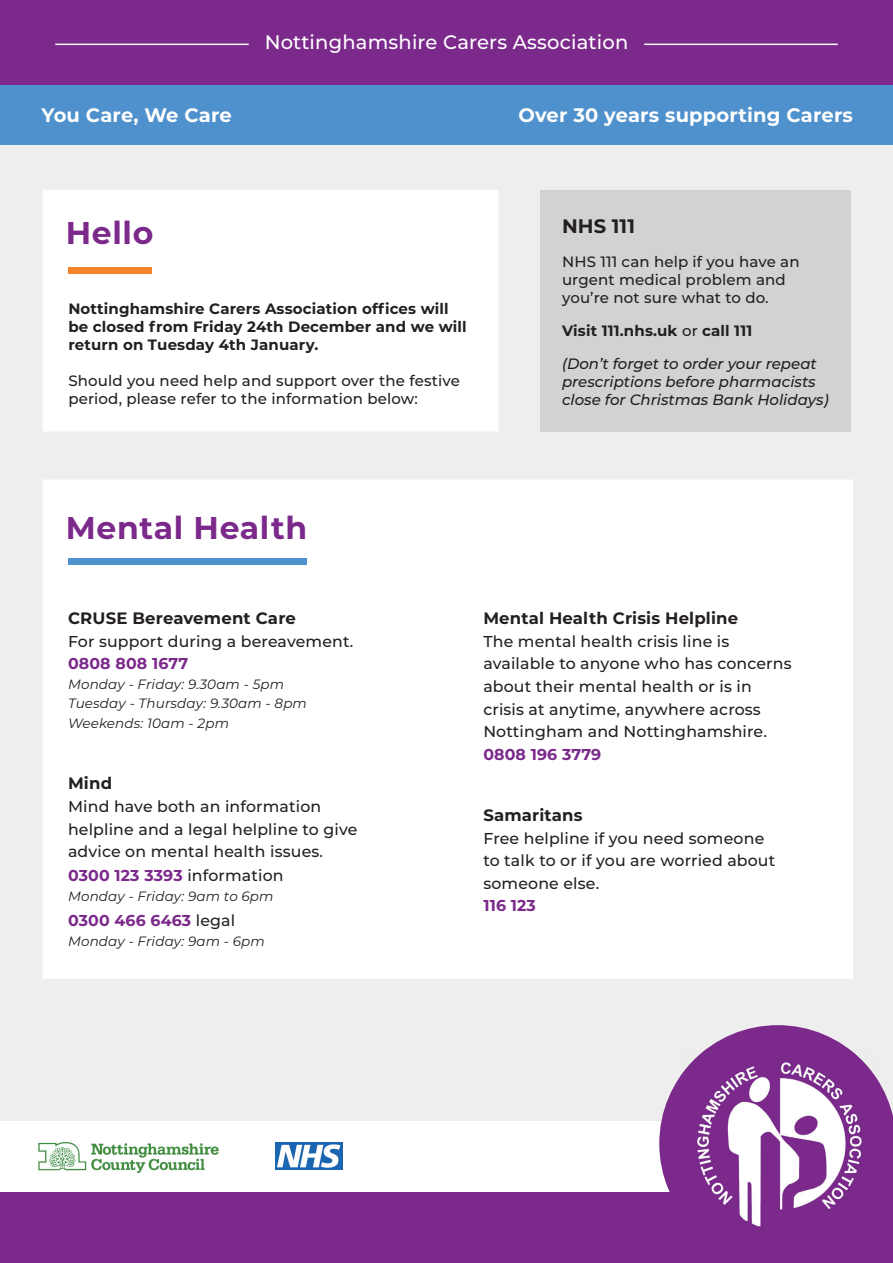
<style>
.page{position:relative;width:893px;height:1263px;background:#edeeed}
.page>*{position:absolute;margin:0;border:0;box-sizing:border-box;transform-origin:0 0}
.t1{font:700 31.5px "Montserrat";letter-spacing:.02em;color:#7b298b}
.t2{font:700 19.5px "Montserrat";letter-spacing:.01em;color:#fff}
.t3{font:500 19.5px "Montserrat";letter-spacing:.01em;color:#fff}
.t4{font:700 19.5px "Montserrat";letter-spacing:.005em;color:#231f20}
.t5{font:700 16.5px "Montserrat";letter-spacing:.01em;color:#231f20}
.t6{font:500 15.75px/22.5px "Montserrat";letter-spacing:.01em;color:#231f20}
.t7{font:700 15.75px "Montserrat";letter-spacing:.01em;color:#7b298b}
.t8{font:500 15px/18px "Montserrat";letter-spacing:.01em;color:#231f20}
.t9{font:700 15px/18px "Montserrat";letter-spacing:.01em;color:#231f20}
.t10{font:italic 500 15px/18px "Montserrat";color:#231f20}
.t11{font:italic 13.5px/19.5px "Montserrat";letter-spacing:.01em;color:#231f20}
.s1{font-weight:500}
.s2{font-weight:500;color:#231f20}
</style>
<div class="page">
<div style="left:0;top:0;width:893px;height:85px;background:#7b298b"></div>
<div style="left:43px;top:190px;width:455px;height:242px;background:#fff"></div>
<div style="left:0;top:1121px;width:893px;height:71px;background:#fff"></div>
<div style="left:0;top:1193px;width:893px;height:70px;background:#7b298b"></div>
<div style="left:68px;top:267px;width:84px;height:6px;background:#f5852c"></div>
<svg style="left:659px;top:1025px;width:234px;height:168px;fill:#7d2d8d"></svg>
<div style="left:540px;top:190px;width:310px;height:242px;background:#d1d2d4"></div>
<div style="left:0;top:85px;width:893px;height:59px;background:#4e91cc"></div>
<hr style="left:55px;top:44px;width:194px;height:1px;background:#fff">
<hr style="left:644px;top:44px;width:194px;height:1px;background:#fff">
<div style="left:43px;top:480px;width:810px;height:499px;background:#fff"></div>
<div style="left:68px;top:558px;width:239px;height:6px;background:#4e91cc"></div>
<img style="left:680px;top:1050px;width:198px;height:177px">
<img style="left:275px;top:1142px;width:67px;height:28px">
<img style="left:38px;top:1142px;width:181px;height:30px">
<p class="t3" style="left:265px;top:28px;width:365px">Nottinghamshire Carers Association</p>
<p class="t2" style="left:41px;top:101px;width:192px">You Care, We Care</p>
<p class="t2" style="left:518px;top:101px;width:336px">Over 30 years supporting Carers</p>
<h1 class="t1" style="left:66px;top:210px;width:89px">Hello</h1>
<p class="t4" style="left:562px;top:212px;width:74px">NHS 111</p>
<p class="t8" style="left:562px;top:252px;width:239px">NHS 111 can help if you have an urgent medical problem and you’re not sure what to do.</p>
<p class="t9" style="left:562px;top:321px;width:192px">Visit 111.nhs.uk <span class="s1">or</span> call 111</p>
<p class="t10" style="left:562px;top:354px;width:268px">(Don’t forget to order your repeat prescriptions before pharmacists close for Christmas Bank Holidays)</p>
<p class="t9" style="left:68px;top:299px;width:400px">Nottinghamshire Carers Association offices will be closed from Friday 24th December and we will return on Tuesday 4th January.</p>
<p class="t8" style="left:68px;top:371px;width:393px">Should you need help and support over the festive period, please refer to the information below:</p>
<h1 class="t1" style="left:66px;top:505px;width:243px">Mental Health</h1>
<p class="t5" style="left:68px;top:607px;width:229px">CRUSE Bereavement Care</p>
<p class="t6" style="left:68px;top:629px;width:287px">For support during a bereavement.</p>
<p class="t7" style="left:68px;top:652px;width:122px">0808 808 1677</p>
<p class="t11" style="left:68px;top:674px;width:240px">Monday - Friday: 9.30am - 5pm<br>Tuesday - Thursday: 9.30am - 8pm<br>Weekends: 10am - 2pm</p>
<p class="t5" style="left:68px;top:772px;width:46px">Mind</p>
<p class="t6" style="left:68px;top:794px;width:291px">Mind have both an information helpline and a legal helpline to give advice on mental health issues.</p>
<p class="t7" style="left:68px;top:864px;width:217px">0300 123 3393 <span class="s2">information</span></p>
<p class="t11" style="left:68px;top:885px;width:207px">Monday - Friday: 9am to 6pm</p>
<p class="t7" style="left:68px;top:909px;width:169px">0300 466 6463 <span class="s2">legal</span></p>
<p class="t11" style="left:68px;top:930px;width:198px">Monday - Friday: 9am - 6pm</p>
<p class="t5" style="left:483px;top:607px;width:256px">Mental Health Crisis Helpline</p>
<p class="t6" style="left:483px;top:629px;width:310px">The mental health crisis line is available to anyone who has concerns about their mental health or is in crisis at anytime, anywhere across Nottingham and Nottinghamshire.</p>
<p class="t7" style="left:483px;top:742px;width:119px">0808 196 3779</p>
<p class="t5" style="left:483px;top:803px;width:101px">Samaritans</p>
<p class="t6" style="left:483px;top:826px;width:293px">Free helpline if you need someone to talk to or if you are worried about someone else.</p>
<p class="t7" style="left:483px;top:894px;width:54px">116 123</p>
</div>
